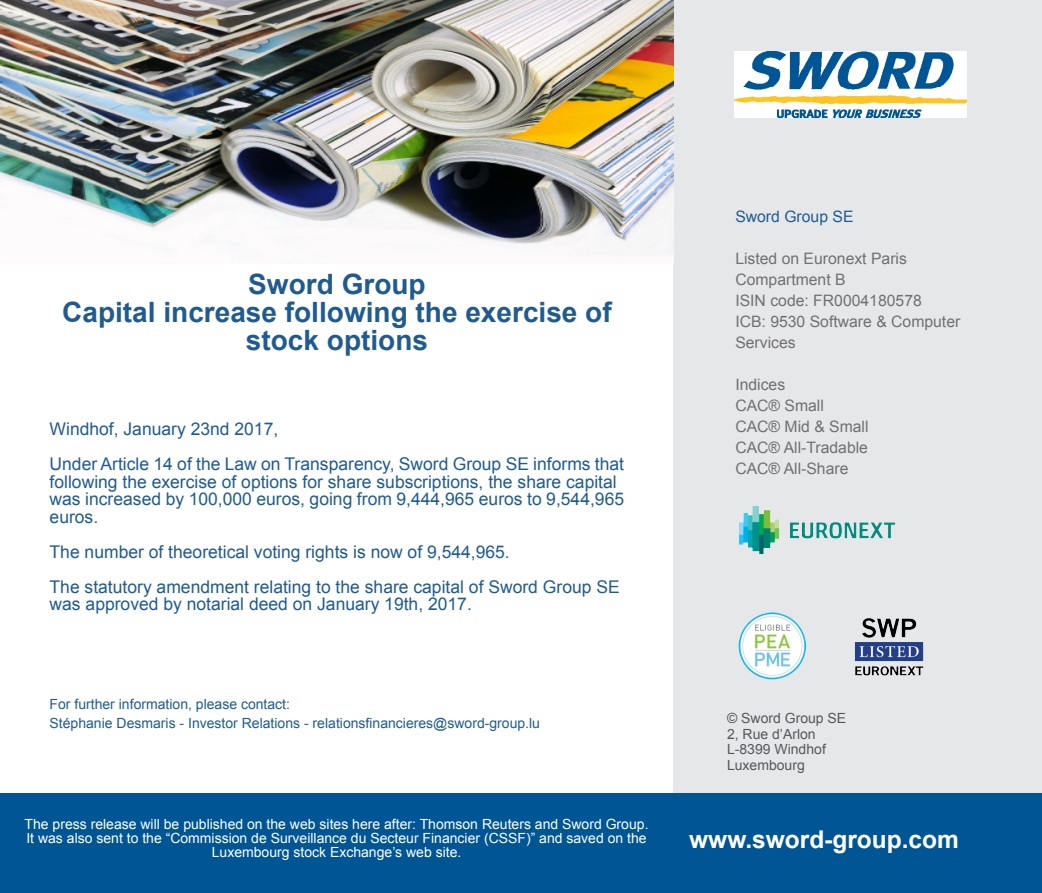
<style>
.page{position:relative;width:1042px;height:893px;background:#fff}
.page>*{position:absolute;margin:0;border:0;box-sizing:border-box;transform-origin:0 0}
.t1{font:700 28px "Arial";color:#1f5b90}
.t2{font:700 24.5px "Arial";color:#fff}
.t3{font:17.5px "Arial";color:#1f5b90}
.t4{font:15.75px/21px "Arial";color:#717074}
.t5{font:15.75px "Arial";color:#1f5b90}
.t6{font:14px/14px "Arial";color:#fff;text-align:center}
.t7{font:14px "Arial";color:#1f5b90}
.t8{font:14px/15.8px "Arial";color:#54585d}
</style>
<div class="page">
<div style="left:673px;top:0;width:369px;height:843px;background:#e6e7e9"></div>
<div style="left:0;top:794px;width:1042px;height:99px;background:#005594"></div>
<img style="left:0;top:0;width:673px;height:253px">
<img style="left:734px;top:52px;width:232px;height:65px">
<img style="left:855px;top:618px;width:69px;height:58px">
<img style="left:739px;top:506px;width:155px;height:48px">
<img style="left:738px;top:612px;width:69px;height:68px">
<p class="t1" style="left:248px;top:265px;width:179px">Sword Group</p>
<p class="t1" style="left:62px;top:293px;width:551px">Capital increase following the exercise of</p>
<p class="t1" style="left:246px;top:321px;width:184px">stock options</p>
<p class="t3" style="left:50px;top:418px;width:230px">Windhof, January 23nd 2017,</p>
<p class="t3" style="left:50px;top:453px;width:576px">Under Article 14 of the Law on Transparency, Sword Group SE informs that</p>
<p class="t3" style="left:50px;top:470px;width:569px">following the exercise of options for share subscriptions, the share capital</p>
<p class="t3" style="left:50px;top:488px;width:576px">was increased by 100,000 euros, going from 9,444,965 euros to 9,544,965</p>
<p class="t3" style="left:50px;top:505px;width:50px">euros.</p>
<p class="t3" style="left:50px;top:540px;width:462px">The number of theoretical voting rights is now of 9,544,965.</p>
<p class="t3" style="left:50px;top:575px;width:571px">The statutory amendment relating to the share capital of Sword Group SE</p>
<p class="t3" style="left:50px;top:593px;width:424px">was approved by notarial deed on January 19th, 2017.</p>
<p class="t7" style="left:50px;top:695px;width:242px">For further information, please contact:</p>
<p class="t7" style="left:50px;top:714px;width:492px">Stéphanie Desmaris - Investor Relations - relationsfinancieres@sword-group.lu</p>
<p class="t6" style="left:25px;top:817px;width:625px">The press release will be published on the web sites here after: Thomson Reuters and Sword Group.<br>It was also sent to the “Commission de Surveillance du Secteur Financier (CSSF)” and saved on the<br>Luxembourg stock Exchange’s web site.</p>
<p class="t5" style="left:735px;top:207px;width:120px">Sword Group SE</p>
<p class="t4" style="left:735px;top:249px;width:226px">Listed on Euronext Paris<br>Compartment B<br>ISIN code: FR0004180578<br>ICB: 9530 Software &amp; Computer<br>Services</p>
<p class="t4" style="left:735px;top:375px;width:135px">Indices<br>CAC® Small<br>CAC® Mid &amp; Small<br>CAC® All-Tradable<br>CAC® All-Share</p>
<p class="t8" style="left:727px;top:710px;width:121px">© Sword Group SE<br>2, Rue d’Arlon<br>L-8399 Windhof<br>Luxembourg</p>
<h2 class="t2" style="left:689px;top:823px;width:271px">www.sword-group.com</h2>
</div>
